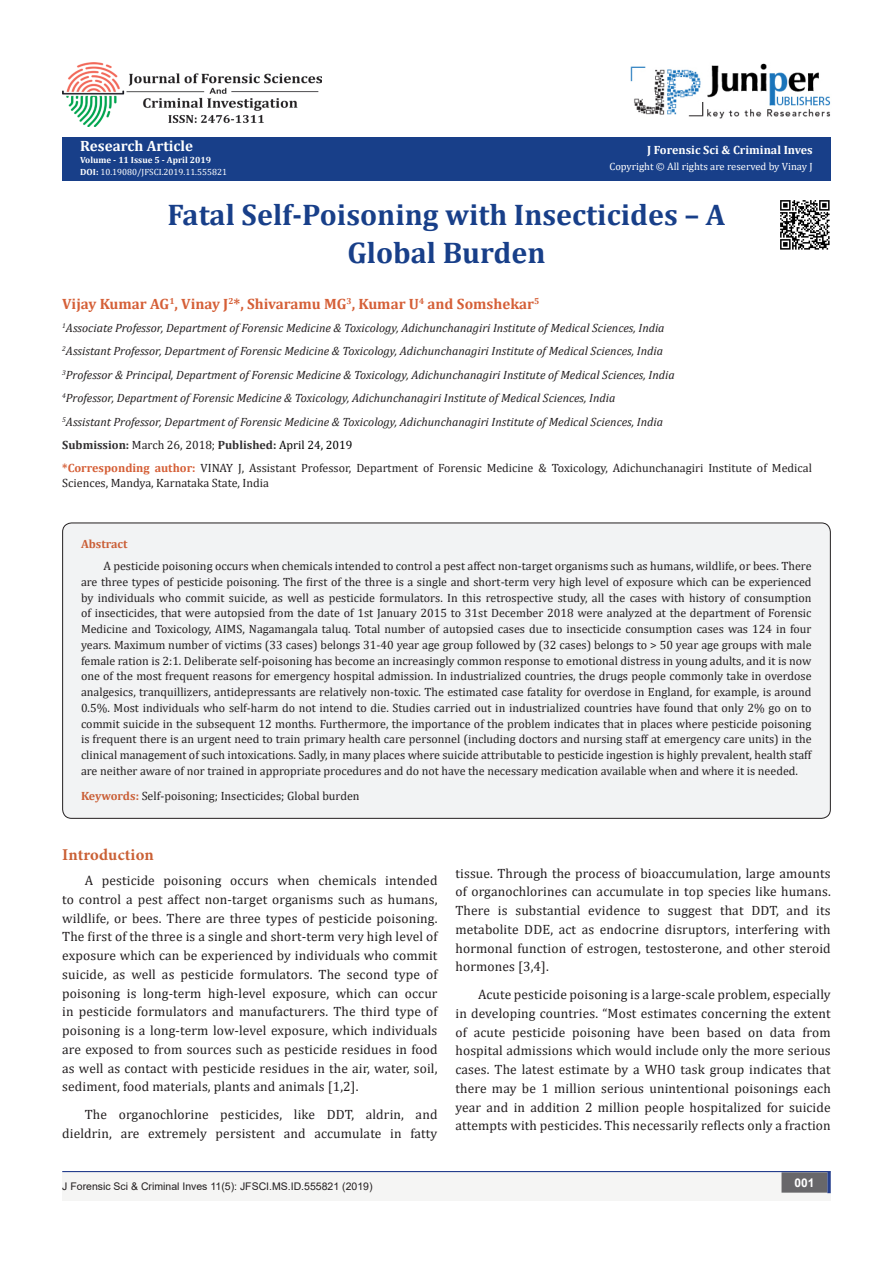
<style>
.page{position:relative;width:893px;height:1263px;background:#fff}
.page>*{position:absolute;margin:0;border:0;box-sizing:border-box;transform-origin:0 0}
.t1{font:700 30px/37.5px "Cambria";color:#183f89;text-align:center}
.t2{font:700 16.5px "Minion Pro";letter-spacing:.005em;color:#ca6035}
.t3{font:700 15px "Cambria";color:#d55f37}
.t4{font:700 15px "Cambria";color:#fff}
.t5{font:13.5px/18.8px "Cambria";letter-spacing:.01em;color:#231f20;text-align:justify}
.t6{font:12px/15.8px "Cambria";color:#231f20}
.t7{font:italic 12px "Cambria";color:#231f20}
.t8{font:700 12px "Cambria";color:#312f30}
.t9{font:700 12px "Cambria";color:#fff}
.t10{font:700 12px "Cambria";color:#ca5f37}
.t11{font:700 12px "Arial";color:#fff}
.t12{font:10.5px "Arial";color:#231f20}
.t13{font:10.5px "Cambria";color:#fff}
.t14{font:9px "Cambria";color:#fff}
.t15{font:700 9px "Cambria";color:#fff}
.s1{font-weight:700}
.s2{font-weight:400;color:#231f20}
.s3{font-weight:400;color:#000}
.s4{font-weight:700;color:#d55f37}
.s5{font-weight:700;color:#ca5f37}
</style>
<div class="page">
<div style="left:62px;top:137px;width:769px;height:44px;background:#183f89"></div>
<div style="left:62px;top:1172px;width:769px;height:29px;background:#f5f5f4"></div>
<div style="left:782px;top:1173px;width:45px;height:19px;background:#68676a"></div>
<div style="left:781px;top:1172px;width:46px;height:20px;border:2px solid #68676a"></div>
<svg style="left:827px;top:1172px;width:4px;height:21px"></svg>
<hr style="left:62px;top:1171px;width:769px;height:1px;background:#253f8e">
<img style="left:630px;top:63px;width:201px;height:56px">
<img style="left:62px;top:62px;width:260px;height:65px">
<div style="left:63px;top:523px;width:767px;height:295px;background:#f2f3f4;border-radius:9px"></div>
<img style="left:780px;top:200px;width:50px;height:50px">
<p class="t4" style="left:80px;top:135px;width:114px">Research Article</p>
<p class="t15" style="left:80px;top:154px;width:132px">Volume - 11 Issue 5 - April 2019</p>
<p class="t14" style="left:80px;top:167px;width:148px"><span class="s1">DOI:</span> 10.19080/JFSCI.2019.11.555821</p>
<p class="t9" style="left:647px;top:142px;width:167px">J Forensic Sci &amp; Criminal Inves</p>
<p class="t13" style="left:609px;top:160px;width:205px">Copyright © All rights are reserved by Vinay J</p>
<p class="t1" style="left:167px;top:195px;width:560px">Fatal Self-Poisoning with Insecticides – A<br>Global Burden</p>
<p class="t3" style="left:62px;top:293px;width:479px">Vijay Kumar AG<sup>1</sup>, Vinay J<sup>2</sup>*, Shivaramu MG<sup>3</sup>, Kumar U<sup>4</sup> and Somshekar<sup>5</sup></p>
<p class="t7" style="left:62px;top:319px;width:604px"><sup>1</sup>Associate Professor, Department of Forensic Medicine &amp; Toxicology, Adichunchanagiri Institute of Medical Sciences, India</p>
<p class="t7" style="left:62px;top:343px;width:602px"><sup>2</sup>Assistant Professor, Department of Forensic Medicine &amp; Toxicology, Adichunchanagiri Institute of Medical Sciences, India</p>
<p class="t7" style="left:62px;top:366px;width:614px"><sup>3</sup>Professor &amp; Principal, Department of Forensic Medicine &amp; Toxicology, Adichunchanagiri Institute of Medical Sciences, India</p>
<p class="t7" style="left:62px;top:390px;width:555px"><sup>4</sup>Professor, Department of Forensic Medicine &amp; Toxicology, Adichunchanagiri Institute of Medical Sciences, India</p>
<p class="t7" style="left:62px;top:413px;width:602px"><sup>5</sup>Assistant Professor, Department of Forensic Medicine &amp; Toxicology, Adichunchanagiri Institute of Medical Sciences, India</p>
<p class="t8" style="left:62px;top:436px;width:292px">Submission: <span class="s2">March 26, 2018;</span> Published: <span class="s3">April 24, 2019</span></p>
<p class="t6" style="left:62px;top:461px;width:751px;line-height:14.4px"><span class="s4">*Corresponding author:</span> VINAY J, Assistant Professor, Department of Forensic Medicine &amp; Toxicology, Adichunchanagiri Institute of Medical<br>Sciences, Mandya, Karnataka State, India</p>
<p class="t10" style="left:81px;top:536px;width:48px">Abstract</p>
<p class="t6" style="left:81px;top:558px;width:732px;text-align:justify;text-indent:22px">A pesticide poisoning occurs when chemicals intended to control a pest affect non-target organisms such as humans, wildlife, or bees. There are three types of pesticide poisoning. The first of the three is a single and short-term very high level of exposure which can be experienced by individuals who commit suicide, as well as pesticide formulators. In this retrospective study, all the cases with history of consumption of insecticides, that were autopsied from the date of 1st January 2015 to 31st December 2018 were analyzed at the department of Forensic Medicine and Toxicology, AIMS, Nagamangala taluq. Total number of autopsied cases due to insecticide consumption cases was 124 in four years. Maximum number of victims (33 cases) belongs 31-40 year age group followed by (32 cases) belongs to &gt; 50 year age groups with male female ration is 2:1. Deliberate self-poisoning has become an increasingly common response to emotional distress in young adults, and it is now one of the most frequent reasons for emergency hospital admission. In industrialized countries, the drugs people commonly take in overdose analgesics, tranquillizers, antidepressants are relatively non-toxic. The estimated case fatality for overdose in England, for example, is around 0.5%. Most individuals who self-harm do not intend to die. Studies carried out in industrialized countries have found that only 2% go on to commit suicide in the subsequent 12 months. Furthermore, the importance of the problem indicates that in places where pesticide poisoning is frequent there is an urgent need to train primary health care personnel (including doctors and nursing staff at emergency care units) in the clinical management of such intoxications. Sadly, in many places where suicide attributable to pesticide ingestion is highly prevalent, health staff are neither aware of nor trained in appropriate procedures and do not have the necessary medication available when and where it is needed.</p>
<p class="t6" style="left:81px;top:788px;width:280px"><span class="s5">Keywords:</span> Self-poisoning; Insecticides; Global burden</p>
<p class="t2" style="left:62px;top:843px;width:93px">Introduction</p>
<p class="t5" style="left:62px;top:871px;width:377px;text-indent:22px">A pesticide poisoning occurs when chemicals intended to control a pest affect non-target organisms such as humans, wildlife, or bees. There are three types of pesticide poisoning.<br>The first of the three is a single and short-term very high level of exposure which can be experienced by individuals who commit suicide, as well as pesticide formulators. The second type of poisoning is long-term high-level exposure, which can occur in pesticide formulators and manufacturers. The third type of poisoning is a long-term low-level exposure, which individuals are exposed to from sources such as pesticide residues in food as well as contact with pesticide residues in the air, water, soil, sediment, food materials, plants and animals [1,2].</p>
<p class="t5" style="left:62px;top:1105px;width:377px;text-align:right">The organochlorine pesticides, like DDT, aldrin, and dieldrin, are extremely persistent and accumulate in fatty</p>
<p class="t12" style="left:62px;top:1179px;width:312px">J Forensic Sci &amp; Criminal Inves 11(5): JFSCI.MS.ID.555821 (2019)</p>
<p class="t5" style="left:455px;top:864px;width:377px">tissue. Through the process of bioaccumulation, large amounts of organochlorines can accumulate in top species like humans.<br>There is substantial evidence to suggest that DDT, and its metabolite DDE, act as endocrine disruptors, interfering with hormonal function of estrogen, testosterone, and other steroid hormones [3,4].</p>
<p class="t5" style="left:455px;top:985px;width:377px;text-indent:22px">Acute pesticide poisoning is a large-scale problem, especially in developing countries. “Most estimates concerning the extent of acute pesticide poisoning have been based on data from hospital admissions which would include only the more serious cases. The latest estimate by a WHO task group indicates that there may be 1 million serious unintentional poisonings each year and in addition 2 million people hospitalized for suicide attempts with pesticides. This necessarily reflects only a fraction</p>
<p class="t11" style="left:794px;top:1174px;width:22px">001</p>
</div>
